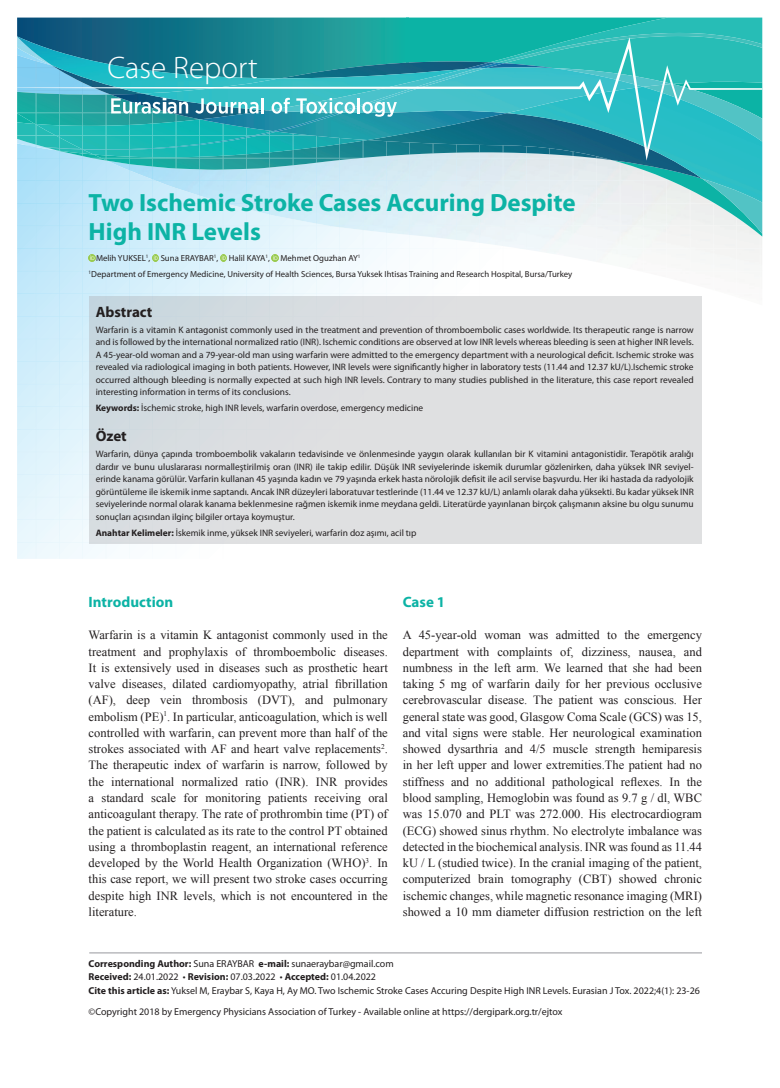
<style>
.page{position:relative;width:780px;height:1088px;background:#fff}
.page>*{position:absolute;margin:0;border:0;box-sizing:border-box;transform-origin:0 0}
.t1{font:300 31.25px "Myriad Pro";color:#fff}
.t2{font:700 25px/28.8px "Myriad Pro";color:#0cb3a5}
.t3{font:700 15px "Myriad Pro";color:#0cb3a5}
.t4{font:700 15px "Myriad Pro";color:#231f20}
.t5{font:12.5px/16.2px "Times New Roman";color:#231f20;text-align:justify}
.t6{font:10px/13.8px "Myriad Pro";color:#231f20}
.t7{font:9.38px/12.5px "Myriad Pro";color:#231f20;text-align:justify}
.t8{font:8.75px/16px "Myriad Pro";color:#231f20}
.s1{font-weight:700}
</style>
<div class="page">
<hr style="left:89px;top:952px;width:613px;height:1px;background:#acadb1">
<svg style="left:17px;top:18px;width:745px;height:541px;background:#aed6db"></svg>
<h1 class="t1" style="left:107px;top:50px;width:152px">Case Report</h1>
<h2 class="t2" style="left:89px;top:187px;width:488px">Two Ischemic Stroke Cases Accuring Despite<br>High INR Levels</h2>
<p class="t8" style="left:89px;top:250px;width:485px;text-indent:7px">Melih YUKSEL<sup>1</sup>, Suna ERAYBAR<sup>1</sup>, Halil KAYA<sup>1</sup>, Mehmet Oguzhan AY<sup>1<br>1</sup>Department of Emergency Medicine, University of Health Sciences, Bursa Yuksek Ihtisas Training and Research Hospital, Bursa/Turkey</p>
<p class="t4" style="left:96px;top:302px;width:58px">Abstract</p>
<p class="t7" style="left:96px;top:323px;width:599px">Warfarin is a vitamin K antagonist commonly used in the treatment and prevention of thromboembolic cases worldwide. Its therapeutic range is narrow and is followed by the international normalized ratio (INR). Ischemic conditions are observed at low INR levels whereas bleeding is seen at higher INR levels.<br>A 45-year-old woman and a 79-year-old man using warfarin were admitted to the emergency department with a neurological deficit. Ischemic stroke was revealed via radiological imaging in both patients. However, INR levels were significantly higher in laboratory tests (11.44 and 12.37 kU/L).Ischemic stroke occurred although bleeding is normally expected at such high INR levels. Contrary to many studies published in the literature, this case report revealed interesting information in terms of its conclusions.</p>
<p class="t7" style="left:96px;top:402px;width:329px"><span class="s1">Keywords:</span> İschemic stroke, high INR levels, warfarin overdose, emergency medicine</p>
<p class="t4" style="left:96px;top:426px;width:33px">Özet</p>
<p class="t7" style="left:96px;top:447px;width:599px">Warfarin, dünya çapında tromboembolik vakaların tedavisinde ve önlenmesinde yaygın olarak kullanılan bir K vitamini antagonistidir. Terapötik aralığı dardır ve bunu uluslararası normalleştirilmiş oran (INR) ile takip edilir. Düşük INR seviyelerinde iskemik durumlar gözlenirken, daha yüksek INR seviyel&shy;erinde kanama görülür. Varfarin kullanan 45 yaşında kadın ve 79 yaşında erkek hasta nörolojik defisit ile acil servise başvurdu. Her iki hastada da radyolojik görüntüleme ile iskemik inme saptandı. Ancak INR düzeyleri laboratuvar testlerinde (11.44 ve 12.37 kU/L) anlamlı olarak daha yüksekti. Bu kadar yüksek INR seviyelerinde normal olarak kanama beklenmesine rağmen iskemik inme meydana geldi. Literatürde yayınlanan birçok çalışmanın aksine bu olgu sunumu sonuçları açısından ilginç bilgiler ortaya koymuştur.</p>
<p class="t7" style="left:96px;top:526px;width:322px"><span class="s1">Anahtar Kelimeler:</span> İskemik inme, yüksek INR seviyeleri, warfarin doz aşımı, acil tıp</p>
<p class="t3" style="left:89px;top:592px;width:86px">Introduction</p>
<p class="t5" style="left:89px;top:627px;width:301px">Warfarin is a vitamin K antagonist commonly used in the treatment and prophylaxis of thromboembolic diseases.<br>It is extensively used in diseases such as prosthetic heart valve diseases, dilated cardiomyopathy, atrial fibrillation (AF), deep vein thrombosis (DVT), and pulmonary embolism (PE)<sup>1</sup>. In particular, anticoagulation, which is well controlled with warfarin, can prevent more than half of the strokes associated with AF and heart valve replacements<sup>2</sup>.<br>The therapeutic index of warfarin is narrow, followed by the international normalized ratio (INR). INR provides a standard scale for monitoring patients receiving oral anticoagulant therapy. The rate of prothrombin time (PT) of the patient is calculated as its rate to the control PT obtained using a thromboplastin reagent, an international reference developed by the World Health Organization (WHO)<sup>3</sup>. In this case report, we will present two stroke cases occurring despite high INR levels, which is not encountered in the literature.</p>
<p class="t3" style="left:403px;top:592px;width:44px">Case 1</p>
<p class="t5" style="left:403px;top:627px;width:301px">A 45-year-old woman was admitted to the emergency department with complaints of, dizziness, nausea, and numbness in the left arm. We learned that she had been taking 5 mg of warfarin daily for her previous occlusive cerebrovascular disease. The patient was conscious. Her general state was good, Glasgow Coma Scale (GCS) was 15, and vital signs were stable. Her neurological examination showed dysarthria and 4/5 muscle strength hemiparesis in her left upper and lower extremities.The patient had no stiffness and no additional pathological reflexes. In the blood sampling, Hemoglobin was found as 9.7 g / dl, WBC was 15.070 and PLT was 272.000. His electrocardiogram (ECG) showed sinus rhythm. No electrolyte imbalance was detected in the biochemical analysis. INR was found as 11.44 kU / L (studied twice). In the cranial imaging of the patient, computerized brain tomography (CBT) showed chronic ischemic changes, while magnetic resonance imaging (MRI) showed a 10 mm diameter diffusion restriction on the left</p>
<p class="t6" style="left:89px;top:956px;width:612px"><span class="s1">Corresponding Author:</span> Suna ERAYBAR <span class="s1">e-mail:</span> sunaeraybar@gmail.com<br><span class="s1">Received:</span> 24.01.2022 • <span class="s1">Revision:</span> 07.03.2022 • <span class="s1">Accepted:</span> 01.04.2022<br><span class="s1">Cite this article as:</span> Yuksel M, Eraybar S, Kaya H, Ay MO. Two Ischemic Stroke Cases Accuring Despite High INR Levels. Eurasian J Tox. 2022;4(1): 23-26</p>
<p class="t6" style="left:89px;top:1004px;width:475px">©Copyright 2018 by Emergency Physicians Association of Turkey - Available online at https://dergipark.org.tr/ejtox</p>
</div>
